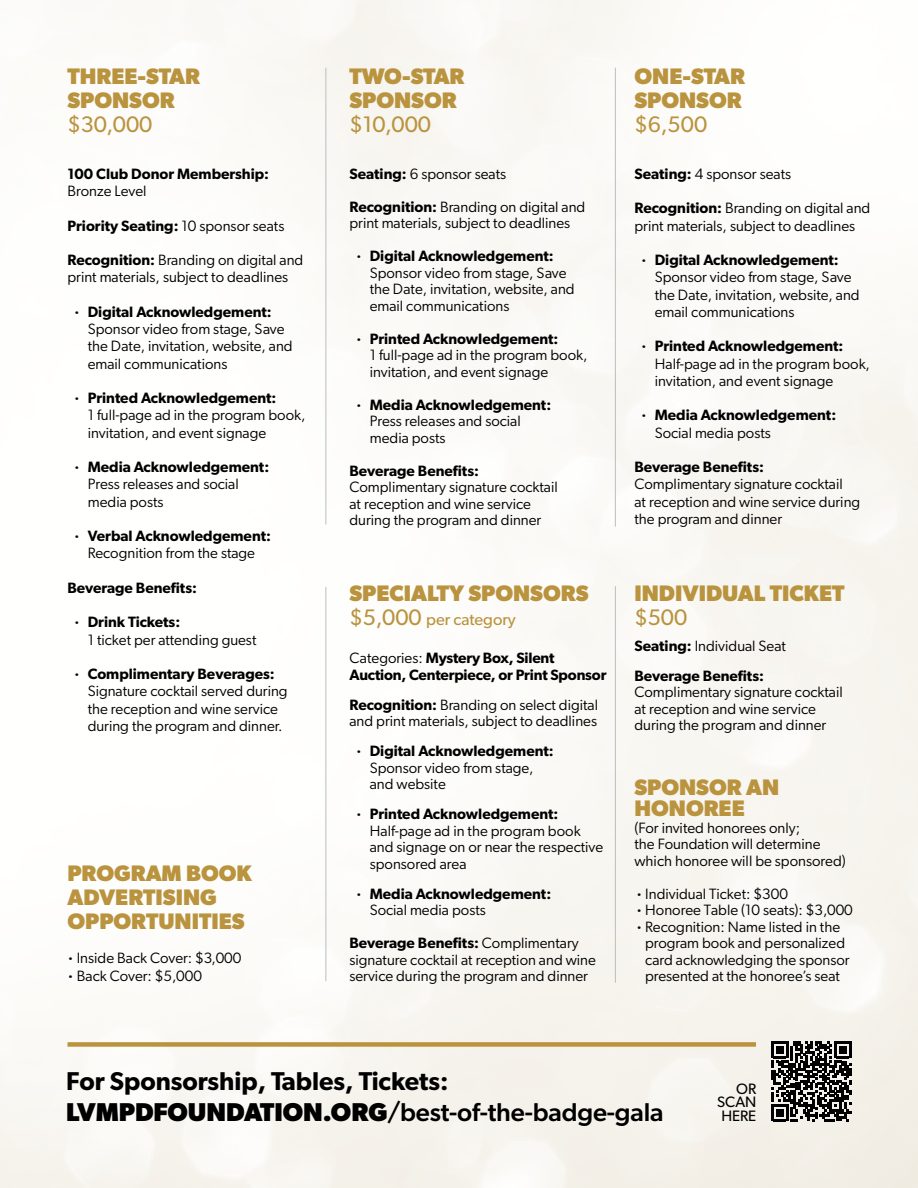
<style>
.page{position:relative;width:918px;height:1188px;background:#fff}
.page>*{position:absolute;margin:0;border:0;box-sizing:border-box;transform-origin:0 0}
.t1{font:600 25.8px/31px "Gibson";color:#000}
.t2{font:700 22.5px/24px "Gibson";color:#b9933d}
.t3{font:22.5px "Gibson";color:#b9933d}
.t4{font:16.5px "Gibson";color:#b9933d}
.t5{font:15.15px/13.4px "Gibson";color:#000;text-align:justify}
.t6{font:15px/16.5px "Gibson";color:#000}
.t7{font:600 15px/16.5px "Gibson";color:#000}
.s1{font-weight:400}
.s2{font-weight:600}
.s3{font-size:22.5px}
.s4{font-weight:700}
.s5{font-weight:500}
</style>
<div class="page">
<img style="left:0;top:0;width:918px;height:1188px">
<hr style="left:326px;top:68px;width:1px;height:456px;background:#bbbdc0">
<hr style="left:326px;top:587px;width:1px;height:394px;background:#bbbdc0">
<hr style="left:615px;top:68px;width:1px;height:458px;background:#bbbdc0">
<hr style="left:615px;top:586px;width:1px;height:397px;background:#bbbdc0">
<svg style="left:771px;top:1041px;width:80px;height:80px;background:#585754"></svg>
<div style="left:68px;top:1042px;width:688px;height:5px;background:#b9933d"></div>
<h2 class="t2" style="left:68px;top:64px;width:134px">THREE-STAR<br>SPONSOR</h2>
<h2 class="t3" style="left:68px;top:114px;width:86px">$30,000</h2>
<p class="t7" style="left:68px;top:166px;width:203px">100 Club Donor Membership:</p>
<p class="t6" style="left:68px;top:184px;width:81px">Bronze Level</p>
<p class="t7" style="left:68px;top:218px;width:218px">Priority Seating: <span class="s1">10 sponsor seats</span></p>
<p class="t6" style="left:68px;top:252px;width:237px;line-height:17.2px"><span class="s2">Recognition:</span> Branding on digital and print materials, subject to deadlines</p>
<p class="t7" style="left:74px;top:304px;width:200px">· Digital Acknowledgement:</p>
<p class="t6" style="left:88px;top:321px;width:207px;line-height:17.2px">Sponsor video from stage, Save the Date, invitation, website, and email communications</p>
<p class="t7" style="left:74px;top:391px;width:204px">· Printed Acknowledgement:</p>
<p class="t6" style="left:88px;top:408px;width:219px;line-height:17.2px">1 full-page ad in the program book, invitation, and event signage</p>
<p class="t7" style="left:74px;top:460px;width:197px">· Media Acknowledgement:</p>
<p class="t6" style="left:88px;top:477px;width:153px;line-height:17.2px">Press releases and social media posts</p>
<p class="t7" style="left:74px;top:529px;width:199px">· Verbal Acknowledgement:</p>
<p class="t6" style="left:88px;top:546px;width:169px">Recognition from the stage</p>
<p class="t7" style="left:67px;top:580px;width:131px">Beverage Benefits:</p>
<p class="t7" style="left:74px;top:615px;width:108px">· Drink Tickets:</p>
<p class="t6" style="left:88px;top:632px;width:170px">1 ticket per attending guest</p>
<p class="t7" style="left:74px;top:667px;width:203px">· Complimentary Beverages:</p>
<p class="t6" style="left:88px;top:684px;width:201px;line-height:17.2px">Signature cocktail served during the reception and wine service during the program and dinner.</p>
<h2 class="t2" style="left:68px;top:862px;width:186px">PROGRAM BOOK<br>ADVERTISING<br>OPPORTUNITIES</h2>
<p class="t6" style="left:68px;top:950px;width:175px;line-height:18px"><span class="s2">·</span> Inside Back Cover: $3,000 <span class="s2">·</span> Back Cover: $5,000</p>
<h2 class="t2" style="left:349px;top:64px;width:117px">TWO-STAR<br>SPONSOR</h2>
<h2 class="t3" style="left:349px;top:114px;width:83px">$10,000</h2>
<p class="t6" style="left:349px;top:166px;width:158px"><span class="s2">Seating:</span> 6 sponsor seats</p>
<p class="t6" style="left:349px;top:199px;width:237px"><span class="s2">Recognition:</span> Branding on digital and print materials, subject to deadlines</p>
<p class="t7" style="left:356px;top:249px;width:200px">· Digital Acknowledgement:</p>
<p class="t6" style="left:370px;top:265px;width:207px">Sponsor video from stage, Save the Date, invitation, website, and email communications</p>
<p class="t7" style="left:356px;top:331px;width:204px">· Printed Acknowledgement:</p>
<p class="t6" style="left:370px;top:348px;width:219px">1 full-page ad in the program book, invitation, and event signage</p>
<p class="t7" style="left:356px;top:397px;width:197px">· Media Acknowledgement:</p>
<p class="t6" style="left:370px;top:414px;width:153px">Press releases and social media posts</p>
<p class="t7" style="left:350px;top:463px;width:131px">Beverage Benefits:</p>
<p class="t6" style="left:350px;top:480px;width:210px">Complimentary signature cocktail at reception and wine service during the program and dinner</p>
<h2 class="t2" style="left:350px;top:581px;width:240px">SPECIALTY SPONSORS</h2>
<p class="t4" style="left:350px;top:612px;width:168px"><span class="s3">$5,000</span> per category</p>
<p class="t7" style="left:350px;top:651px;width:259px"><span class="s1">Categories:</span> Mystery Box, Silent<br>Auction, Centerpiece, or Print Sponsor</p>
<p class="t6" style="left:350px;top:697px;width:250px"><span class="s2">Recognition:</span> Branding on select digital and print materials, subject to deadlines</p>
<p class="t7" style="left:356px;top:744px;width:200px">· Digital Acknowledgement:</p>
<p class="t6" style="left:370px;top:760px;width:165px">Sponsor video from stage, and website</p>
<p class="t7" style="left:356px;top:807px;width:204px">· Printed Acknowledgement:</p>
<p class="t6" style="left:370px;top:823px;width:235px">Half-page ad in the program book and signage on or near the respective sponsored area</p>
<p class="t7" style="left:356px;top:886px;width:197px">· Media Acknowledgement:</p>
<p class="t6" style="left:370px;top:903px;width:118px">Social media posts</p>
<p class="t6" style="left:350px;top:936px;width:248px"><span class="s2">Beverage Benefits:</span> Complimentary signature cocktail at reception and wine service during the program and dinner</p>
<h2 class="t2" style="left:634px;top:64px;width:112px">ONE-STAR<br>SPONSOR</h2>
<h2 class="t3" style="left:634px;top:114px;width:74px">$6,500</h2>
<p class="t6" style="left:634px;top:166px;width:158px"><span class="s2">Seating:</span> 4 sponsor seats</p>
<p class="t6" style="left:634px;top:201px;width:237px;line-height:17.2px"><span class="s2">Recognition:</span> Branding on digital and print materials, subject to deadlines</p>
<p class="t7" style="left:641px;top:253px;width:200px">· Digital Acknowledgement:</p>
<p class="t6" style="left:655px;top:270px;width:207px;line-height:17.2px">Sponsor video from stage, Save the Date, invitation, website, and email communications</p>
<p class="t7" style="left:641px;top:339px;width:204px">· Printed Acknowledgement:</p>
<p class="t6" style="left:655px;top:356px;width:217px;line-height:17.2px">Half-page ad in the program book, invitation, and event signage</p>
<p class="t7" style="left:641px;top:408px;width:197px">· Media Acknowledgement:</p>
<p class="t6" style="left:655px;top:425px;width:118px">Social media posts</p>
<p class="t7" style="left:634px;top:460px;width:131px">Beverage Benefits:</p>
<p class="t6" style="left:634px;top:477px;width:227px;line-height:17.2px">Complimentary signature cocktail<br>at reception and wine service during the program and dinner</p>
<h2 class="t2" style="left:634px;top:581px;width:212px">INDIVIDUAL TICKET</h2>
<h2 class="t3" style="left:634px;top:608px;width:54px">$500</h2>
<p class="t7" style="left:634px;top:631px;width:153px;line-height:30px">Seating: <span class="s1">Individual Seat<br></span>Beverage Benefits:</p>
<p class="t6" style="left:634px;top:685px;width:210px">Complimentary signature cocktail at reception and wine service during the program and dinner</p>
<h2 class="t2" style="left:634px;top:777px;width:146px;line-height:21px">SPONSOR AN<br>HONOREE</h2>
<p class="t6" style="left:634px;top:820px;width:213px">(For invited honorees only;<br>the Foundation will determine which honoree will be sponsored)</p>
<p class="t6" style="left:636px;top:886px;width:153px"><span class="s2">·</span> Individual Ticket: $300</p>
<p class="t6" style="left:636px;top:903px;width:218px"><span class="s2">·</span> Honoree Table (10 seats): $3,000</p>
<p class="t6" style="left:636px;top:919px;width:206px"><span class="s2">·</span> Recognition: Name listed in the</p>
<p class="t6" style="left:645px;top:936px;width:202px">program book and personalized</p>
<p class="t6" style="left:645px;top:952px;width:206px">card acknowledging the sponsor</p>
<p class="t6" style="left:645px;top:969px;width:197px">presented at the honoree’s seat</p>
<h1 class="t1" style="left:66px;top:1067px;width:599px">For Sponsorship, Tables, Tickets:<br><span class="s4">LVMPDFOUNDATION.ORG</span><span class="s5">/best-of-the-badge-gala</span></h1>
<p class="t5" style="left:717px;top:1083px;width:41px;text-indent:19px">OR SCAN HERE</p>
</div>
